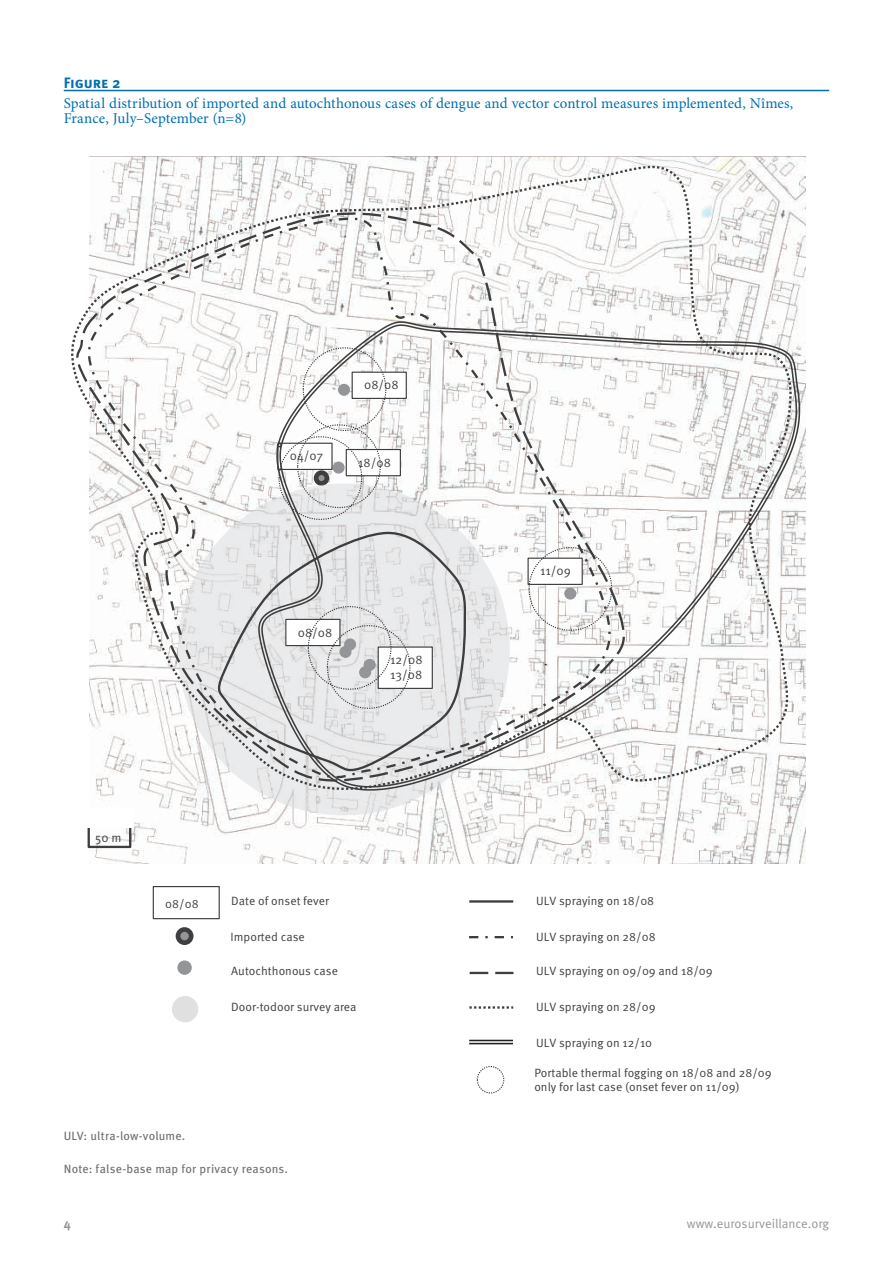
<style>
.page{position:relative;width:893px;height:1263px;background:#fff}
.page>*{position:absolute;margin:0;border:0;box-sizing:border-box;transform-origin:0 0}
.t1{font:15px/15px "Minion Pro";color:#006faf}
.t2{font:700 15px "Meta Pro";letter-spacing:-.005em;color:#006faf}
.t3{font:12.75px "Meta Pro";color:#939598}
.t4{font:700 12.75px "Meta Pro";color:#939598}
.t5{font:12.45px/14.9px "Meta Pro";color:#3e3e3f}
.t6{font:12px/14.4px "Meta Pro";color:#3e3e3f}
.t7{font:12px "Meta Pro";letter-spacing:.015em;color:#6c6d70}
</style>
<div class="page">
<hr style="left:64px;top:90px;width:765px;height:1px;background:#006faf">
<img style="left:89px;top:156px;width:716px;height:708px">
<svg style="left:178px;top:793px;width:332px;height:22px"></svg>
<svg style="left:71px;top:156px;width:726px;height:637px"></svg>
<svg style="left:258px;top:321px;width:542px;height:470px;fill:#f5f6f6"></svg>
<div style="left:88px;top:816px;width:43px;height:32px;border:2px solid #3e3e3f"></div>
<div style="left:378px;top:647px;width:54px;height:41px;background:#fff"></div>
<div style="left:378px;top:646px;width:55px;height:43px;border:1px solid #3e3e3f"></div>
<div style="left:286px;top:619px;width:54px;height:27px;background:#fff"></div>
<div style="left:345px;top:639px;width:11px;height:11px;background:#939598;border-radius:50%"></div>
<div style="left:344px;top:638px;width:12px;height:12px;border:1px solid #939598;border-radius:50%"></div>
<div style="left:360px;top:667px;width:11px;height:11px;background:#939598;border-radius:50%"></div>
<div style="left:359px;top:666px;width:12px;height:12px;border:1px solid #939598;border-radius:50%"></div>
<div style="left:364px;top:659px;width:11px;height:11px;background:#939598;border-radius:50%"></div>
<div style="left:364px;top:659px;width:12px;height:12px;border:1px solid #939598;border-radius:50%"></div>
<div style="left:340px;top:646px;width:11px;height:11px;background:#939598;border-radius:50%"></div>
<div style="left:340px;top:646px;width:11px;height:12px;border:1px solid #939598;border-radius:50%"></div>
<div style="left:80px;top:809px;width:53px;height:17px;background:#fff"></div>
<hr style="left:469px;top:900px;width:44px;height:3px;background:#3e3e3f">
<svg style="left:469px;top:936px;width:44px;height:2px"></svg>
<svg style="left:470px;top:972px;width:43px;height:2px"></svg>
<div style="left:153px;top:886px;width:67px;height:33px;border:1px solid #3e3e3f"></div>
<div style="left:178px;top:929px;width:13px;height:14px;background:#939598;border-radius:50%"></div>
<div style="left:176px;top:927px;width:17px;height:18px;border:5px solid #3e3e3f;border-radius:50%"></div>
<div style="left:178px;top:961px;width:13px;height:13px;background:#939598;border-radius:50%"></div>
<div style="left:177px;top:960px;width:15px;height:15px;border:1px solid #939598;border-radius:50%"></div>
<div style="left:477px;top:1066px;width:27px;height:27px;border:1px dashed #3e3e3f;border-radius:50%"></div>
<div style="left:172px;top:996px;width:26px;height:26px;background:#e0e0e1;border-radius:50%"></div>
<svg style="left:469px;top:1006px;width:44px;height:3px"></svg>
<hr style="left:469px;top:1040px;width:44px;height:1px;background:#231f20">
<hr style="left:469px;top:1043px;width:44px;height:1px;background:#231f20">
<div style="left:285px;top:619px;width:56px;height:27px;border:1px solid #3e3e3f"></div>
<p class="t2" style="left:64px;top:73px;width:58px">Figure 2</p>
<p class="t1" style="left:64px;top:96px;width:731px">Spatial distribution of imported and autochthonous cases of dengue and vector control measures implemented, Nîmes,<br>France, July–September (n=8)</p>
<p class="t5" style="left:290px;top:449px;width:35px">04/07</p>
<p class="t5" style="left:364px;top:378px;width:36px">08/08</p>
<p class="t5" style="left:358px;top:455px;width:34px">18/08</p>
<p class="t5" style="left:298px;top:625px;width:36px">08/08</p>
<p class="t5" style="left:390px;top:653px;width:34px">12/08<br>13/08</p>
<p class="t5" style="left:540px;top:564px;width:32px">11/09</p>
<p class="t5" style="left:95px;top:831px;width:28px">50 m</p>
<p class="t6" style="left:165px;top:897px;width:35px">08/08</p>
<p class="t6" style="left:231px;top:894px;width:99px">Date of onset fever</p>
<p class="t6" style="left:536px;top:894px;width:120px">ULV spraying on 18/08</p>
<p class="t6" style="left:231px;top:930px;width:76px">Imported case</p>
<p class="t6" style="left:536px;top:930px;width:121px">ULV spraying on 28/08</p>
<p class="t6" style="left:536px;top:963px;width:178px">ULV spraying on 09/09 and 18/09</p>
<p class="t6" style="left:536px;top:1000px;width:121px">ULV spraying on 28/09</p>
<p class="t6" style="left:536px;top:1035px;width:118px">ULV spraying on 12/10</p>
<p class="t6" style="left:231px;top:963px;width:108px">Autochthonous case</p>
<p class="t6" style="left:231px;top:1000px;width:127px">Door-todoor survey area</p>
<p class="t6" style="left:534px;top:1066px;width:239px">Portable thermal fogging on 18/08 and 28/09 only for last case (onset fever on 11/09)</p>
<p class="t7" style="left:64px;top:1128px;width:123px">ULV: ultra-low-volume.</p>
<p class="t7" style="left:64px;top:1161px;width:226px">Note: false-base map for privacy reasons.</p>
<p class="t4" style="left:64px;top:1215px;width:8px">4</p>
<p class="t3" style="left:687px;top:1215px;width:144px">www.eurosurveillance.org</p>
</div>
